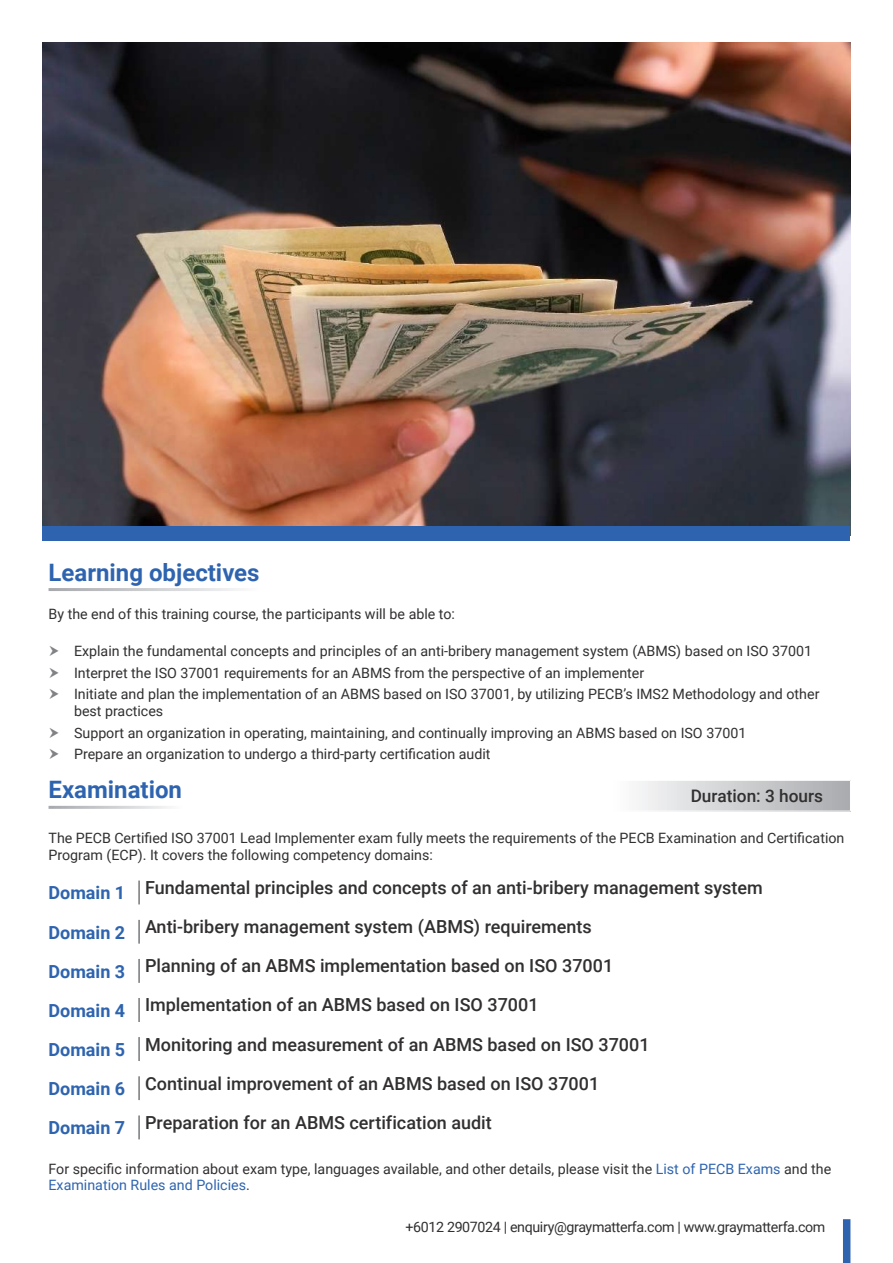
<style>
.page{position:relative;width:893px;height:1263px;background:#fff}
.page>*{position:absolute;margin:0;border:0;box-sizing:border-box;transform-origin:0 0}
.t1{font:700 24px "Roboto";color:#2e64af}
.t2{font:500 18px/39.2px "Roboto";color:#312f30}
.t3{font:500 17.25px "Roboto";color:#312f30}
.t4{font:14.25px/21.3px "Roboto";color:#312f30}
.t5{font:14.25px "Roboto";letter-spacing:-.025em;color:#312f30}
.s1{font-weight:700;color:#2e64af}
.s2{color:#2e64af}
</style>
<div class="page">
<img style="left:43px;top:43px;width:807px;height:483px">
<div style="left:843px;top:1219px;width:7px;height:44px;background:#2e64af"></div>
<div style="left:43px;top:526px;width:807px;height:15px;background:#2e64af"></div>
<svg style="left:639px;top:781px;width:211px;height:30px;background:#cecfd1"></svg>
<hr style="left:138px;top:880px;width:2px;height:25px;background:#76787b">
<hr style="left:138px;top:920px;width:2px;height:24px;background:#76787b">
<hr style="left:138px;top:959px;width:2px;height:24px;background:#76787b">
<hr style="left:138px;top:998px;width:2px;height:24px;background:#76787b">
<hr style="left:138px;top:1037px;width:2px;height:24px;background:#76787b">
<hr style="left:138px;top:1076px;width:2px;height:24px;background:#76787b">
<hr style="left:138px;top:1115px;width:2px;height:24px;background:#76787b">
<h1 class="t1" style="left:49px;top:555px;width:213px">Learning objectives</h1>
<p class="t4" style="left:49px;top:602px;width:408px">By the end of this training course, the participants will be able to:</p>
<p class="t4" style="left:74px;top:640px;width:747px">Explain the fundamental concepts and principles of an anti-bribery management system (ABMS) based on ISO 37001<br>Interpret the ISO 37001 requirements for an ABMS from the perspective of an implementer<br>Initiate and plan the implementation of an ABMS based on ISO 37001, by utilizing PECB’s IMS2 Methodology and other</p>
<p class="t4" style="left:74px;top:700px;width:674px">best practices<br>Support an organization in operating, maintaining, and continually improving an ABMS based on ISO 37001<br>Prepare an organization to undergo a third-party certification audit</p>
<h1 class="t1" style="left:49px;top:773px;width:135px">Examination</h1>
<p class="t3" style="left:691px;top:784px;width:134px">Duration: 3 hours</p>
<p class="t4" style="left:49px;top:829px;width:797px;line-height:16.5px">The PECB Certified ISO 37001 Lead Implementer exam fully meets the requirements of the PECB Examination and Certification<br>Program (ECP). It covers the following competency domains:</p>
<p class="t2" style="left:49px;top:867px;width:716px"><span class="s1">Domain 1</span> Fundamental principles and concepts of an anti-bribery management system <span class="s1">Domain 2</span> Anti-bribery management system (ABMS) requirements<br><span class="s1">Domain 3</span> Planning of an ABMS implementation based on ISO 37001<br><span class="s1">Domain 4</span> Implementation of an ABMS based on ISO 37001<br><span class="s1">Domain 5</span> Monitoring and measurement of an ABMS based on ISO 37001<br><span class="s1">Domain 6</span> Continual improvement of an ABMS based on ISO 37001<br><span class="s1">Domain 7</span> Preparation for an ABMS certification audit</p>
<p class="t4" style="left:49px;top:1160px;width:784px;line-height:16.5px">For specific information about exam type, languages available, and other details, please visit the <span class="s2">List of PECB Exams</span> and the<br><span class="s2">Examination Rules and Policies</span>.</p>
<p class="t5" style="left:406px;top:1217px;width:421px">+6012 2907024 | enquiry@graymatterfa.com | www.graymatterfa.com</p>
</div>
